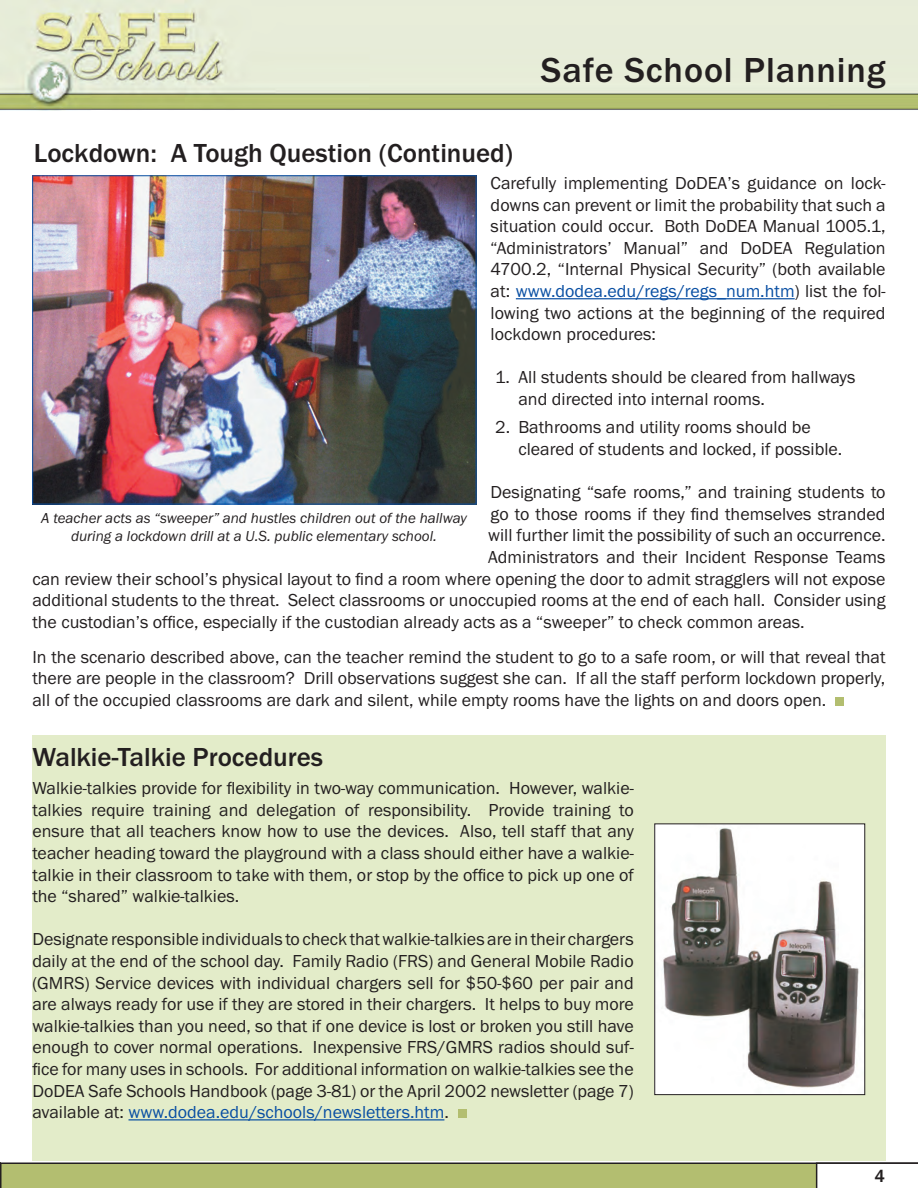
<style>
.page{position:relative;width:918px;height:1188px;background:#fff}
.page>*{position:absolute;margin:0;border:0;box-sizing:border-box;transform-origin:0 0}
.t1{font:700 36px "Franklin Gothic";letter-spacing:.025em;color:#231f20}
.level_1_header{font:700 27px "Franklin Gothic";color:#231f20}
.Newsletter_body_text{font:18px/21.6px "Franklin Gothic";color:#231f20;text-align:justify}
.Text_Bullets_2{font:18px/21.6px "Franklin Gothic";color:#231f20}
.t2{font:700 18px "Franklin Gothic";color:#231f20}
.Newsletter_body_text-2{font:italic 15px/18px "Franklin Gothic";color:#231f20;text-align:center}
.s1{color:#094fa3}
</style>
<div class="page">
<img style="left:0;top:0;width:918px;height:111px">
<svg style="left:0;top:1162px;width:918px;height:26px;background:#b3bb7c"></svg>
<div style="left:32px;top:735px;width:854px;height:426px;background:#e3ecc9"></div>
<hr style="left:516px;top:298px;width:279px;height:1px;background:#094fa3">
<div style="left:835px;top:697px;width:9px;height:9px;background:#b3be70"></div>
<hr style="left:129px;top:1119px;width:281px;height:1px;background:#094fa3">
<hr style="left:410px;top:1119px;width:34px;height:1px;background:#094fa3">
<div style="left:458px;top:1109px;width:9px;height:9px;background:#b3be70"></div>
<img style="left:656px;top:826px;width:207px;height:267px">
<div style="left:654px;top:824px;width:211px;height:271px;border:1px solid #231f20"></div>
<img style="left:34px;top:178px;width:440px;height:324px">
<div style="left:32px;top:176px;width:444px;height:328px;border:1px solid #094fa3"></div>
<h1 class="t1" style="left:541px;top:50px;width:346px">Safe School Planning</h1>
<p class="level_1_header" style="left:34px;top:138px;width:481px">Lockdown: A Tough Question (Continued)</p>
<p class="Newsletter_body_text" style="left:491px;top:172px;width:396px">Carefully implementing DoDEA’s guidance on lock&shy;downs can prevent or limit the probability that such a situation could occur. Both DoDEA Manual 1005.1, “Administrators’ Manual” and DoDEA Regulation 4700.2, “Internal Physical Security” (both available at: <span class="s1">www.dodea.edu/regs/regs_num.htm</span>) list the fol&shy;lowing two actions at the beginning of the required lockdown procedures:</p>
<p class="Text_Bullets_2" style="left:518px;top:367px;width:339px;text-indent:-23px">1. All students should be cleared from hallways and directed into internal rooms.</p>
<p class="Text_Bullets_2" style="left:518px;top:417px;width:326px;text-indent:-23px">2. Bathrooms and utility rooms should be cleared of students and locked, if possible.</p>
<p class="Newsletter_body_text" style="left:491px;top:482px;width:396px">Designating “safe rooms,” and training students to</p>
<p class="Newsletter_body_text" style="left:491px;top:503px;width:396px">go to those rooms if they find themselves stranded</p>
<p class="Newsletter_body_text" style="left:488px;top:525px;width:399px">will further limit the possibility of such an occurrence.</p>
<p class="Newsletter_body_text" style="left:488px;top:546px;width:399px">Administrators and their Incident Response Teams</p>
<p class="Newsletter_body_text" style="left:32px;top:568px;width:855px">can review their school’s physical layout to find a room where opening the door to admit stragglers will not expose</p>
<p class="Newsletter_body_text" style="left:32px;top:590px;width:855px">additional students to the threat. Select classrooms or unoccupied rooms at the end of each hall. Consider using</p>
<p class="Newsletter_body_text" style="left:32px;top:611px;width:774px">the custodian’s office, especially if the custodian already acts as a “sweeper” to check common areas.</p>
<p class="Newsletter_body_text" style="left:32px;top:646px;width:855px">In the scenario described above, can the teacher remind the student to go to a safe room, or will that reveal that there are people in the classroom? Drill observations suggest she can. If all the staff perform lockdown properly, all of the occupied classrooms are dark and silent, while empty rooms have the lights on and doors open.</p>
<p class="level_1_header" style="left:32px;top:742px;width:292px">Walkie-Talkie Procedures</p>
<p class="Newsletter_body_text" style="left:32px;top:778px;width:603px">Walkie-talkies provide for flexibility in two-way communication. However, walkie&shy;talkies require training and delegation of responsibility. Provide training to ensure that all teachers know how to use the devices. Also, tell staff that any teacher heading toward the playground with a class should either have a walkie&shy;talkie in their classroom to take with them, or stop by the office to pick up one of the “shared” walkie-talkies.</p>
<p class="Newsletter_body_text" style="left:32px;top:929px;width:603px">Designate responsible individuals to check that walkie-talkies are in their chargers daily at the end of the school day. Family Radio (FRS) and General Mobile Radio (GMRS) Service devices with individual chargers sell for $50-$60 per pair and are always ready for use if they are stored in their chargers. It helps to buy more walkie-talkies than you need, so that if one device is lost or broken you still have enough to cover normal operations. Inexpensive FRS/GMRS radios should suf&shy;fice for many uses in schools. For additional information on walkie-talkies see the DoDEA Safe Schools Handbook (page 3-81) or the April 2002 newsletter (page 7) available at: <span class="s1">www.dodea.edu/schools/newsletters.htm</span>.</p>
<p class="Newsletter_body_text-2" style="left:41px;top:509px;width:427px">A teacher acts as “sweeper” and hustles children out of the hallway during a lockdown drill at a U.S. public elementary school.</p>
<p class="t2" style="left:874px;top:1166px;width:12px">4</p>
</div>
